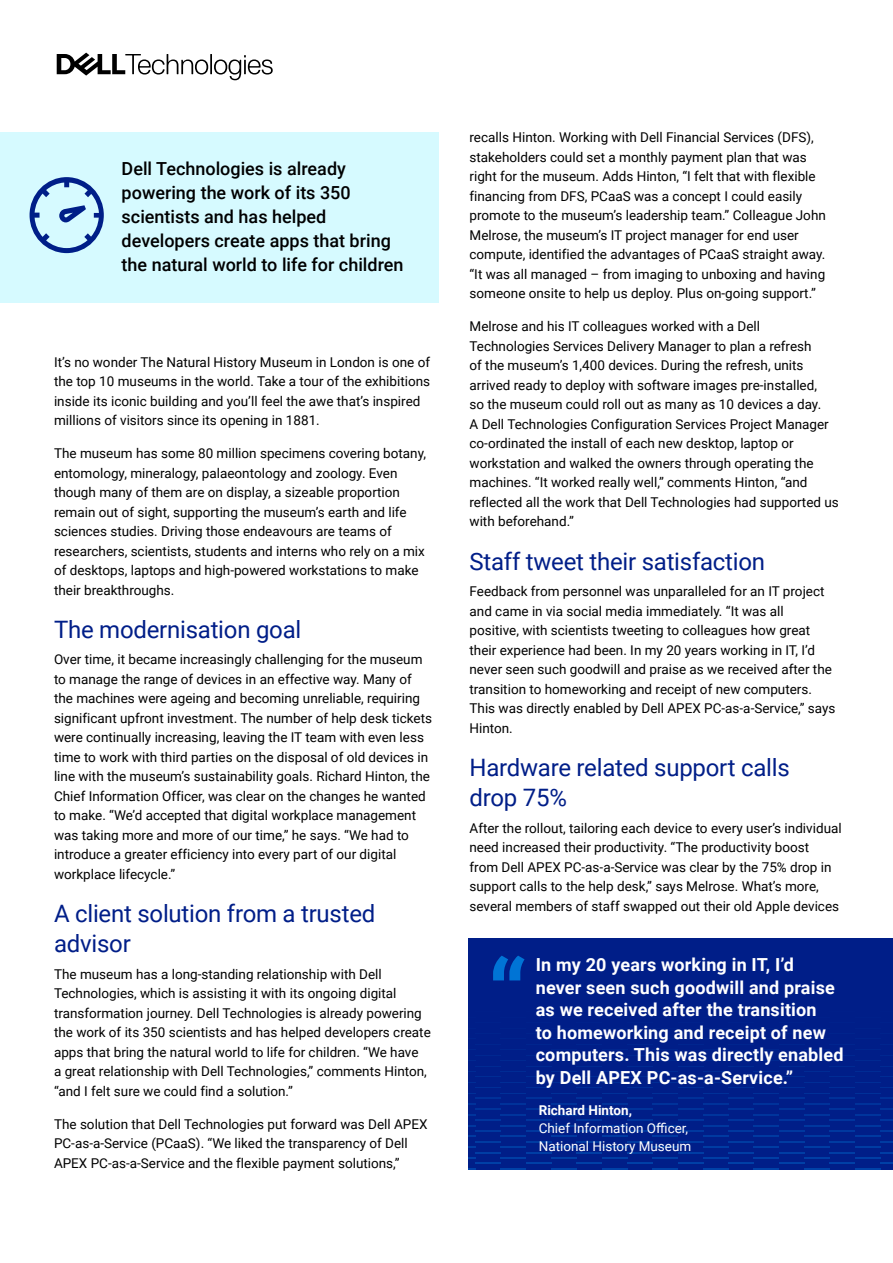
<style>
.page{position:relative;width:893px;height:1263px;background:#fff}
.page>*{position:absolute;margin:0;border:0;box-sizing:border-box;transform-origin:0 0}
.t1{font:24px/30px "Roboto";letter-spacing:-.01em;color:#001e88}
.t2{font:700 18px/22.5px "Roboto";letter-spacing:.01em;color:#fff}
.t3{font:500 18px/24px "Roboto";color:#000}
.t4{font:13.5px/19.5px "Roboto";color:#000}
.t5{font:13.5px/18px "Roboto";color:#fff}
.t6{font:700 13.5px "Roboto";color:#fff}
</style>
<div class="page">
<svg style="left:57px;top:53px;width:216px;height:27px"></svg>
<div style="left:0;top:132px;width:439px;height:171px;background:#d6faff"></div>
<svg style="left:30px;top:177px;width:74px;height:76px"></svg>
<div style="left:468px;top:939px;width:425px;height:231px;background:#001e88"></div>
<svg style="left:468px;top:1060px;width:425px;height:110px"></svg>
<svg style="left:493px;top:955px;width:32px;height:25px"></svg>
<h2 class="t3" style="left:122px;top:156px;width:283px">Dell Technologies is already powering the work of its 350 scientists and has helped developers create apps that bring the natural world to life for children</h2>
<p class="t4" style="left:54px;top:352px;width:378px">It’s no wonder The Natural History Museum in London is one of the top 10 museums in the world. Take a tour of the exhibitions inside its iconic building and you’ll feel the awe that’s inspired millions of visitors since its opening in 1881.</p>
<p class="t4" style="left:54px;top:443px;width:374px">The museum has some 80 million specimens covering botany, entomology, mineralogy, palaeontology and zoology. Even though many of them are on display, a sizeable proportion remain out of sight, supporting the museum’s earth and life sciences studies. Driving those endeavours are teams of researchers, scientists, students and interns who rely on a mix of desktops, laptops and high-powered workstations to make their breakthroughs.</p>
<h1 class="t1" style="left:54px;top:614px;width:249px">The modernisation goal</h1>
<p class="t4" style="left:54px;top:649px;width:380px">Over time, it became increasingly challenging for the museum to manage the range of devices in an effective way. Many of the machines were ageing and becoming unreliable, requiring significant upfront investment. The number of help desk tickets were continually increasing, leaving the IT team with even less time to work with third parties on the disposal of old devices in line with the museum’s sustainability goals. Richard Hinton, the Chief Information Officer, was clear on the changes he wanted to make. “We’d accepted that digital workplace management was taking more and more of our time,” he says. “We had to introduce a greater efficiency into every part of our digital workplace lifecycle.”</p>
<h1 class="t1" style="left:54px;top:898px;width:323px">A client solution from a trusted advisor</h1>
<p class="t4" style="left:54px;top:964px;width:378px">The museum has a long-standing relationship with Dell Technologies, which is assisting it with its ongoing digital transformation journey. Dell Technologies is already powering the work of its 350 scientists and has helped developers create apps that bring the natural world to life for children. “We have<br>a great relationship with Dell Technologies,” comments Hinton, “and I felt sure we could find a solution.”</p>
<p class="t4" style="left:54px;top:1113px;width:375px">The solution that Dell Technologies put forward was Dell APEX<br>PC-as-a-Service (PCaaS). “We liked the transparency of Dell<br>APEX PC-as-a-Service and the flexible payment solutions,”</p>
<p class="t4" style="left:470px;top:127px;width:358px">recalls Hinton. Working with Dell Financial Services (DFS), stakeholders could set a monthly payment plan that was right for the museum. Adds Hinton, “I felt that with flexible financing from DFS, PCaaS was a concept I could easily promote to the museum’s leadership team.” Colleague John Melrose, the museum’s IT project manager for end user compute, identified the advantages of PCaaS straight away. “It was all managed – from imaging to unboxing and having someone onsite to help us deploy. Plus on-going support.”</p>
<p class="t4" style="left:470px;top:316px;width:371px">Melrose and his IT colleagues worked with a Dell Technologies Services Delivery Manager to plan a refresh<br>of the museum’s 1,400 devices. During the refresh, units arrived ready to deploy with software images pre-installed,<br>so the museum could roll out as many as 10 devices a day.<br>A Dell Technologies Configuration Services Project Manager co-ordinated the install of each new desktop, laptop or workstation and walked the owners through operating the machines. “It worked really well,” comments Hinton, “and reflected all the work that Dell Technologies had supported us with beforehand.”</p>
<h1 class="t1" style="left:470px;top:546px;width:297px">Staff tweet their satisfaction</h1>
<p class="t4" style="left:470px;top:581px;width:367px">Feedback from personnel was unparalleled for an IT project and came in via social media immediately. “It was all positive, with scientists tweeting to colleagues how great their experience had been. In my 20 years working in IT, I’d never seen such goodwill and praise as we received after the transition to homeworking and receipt of new computers.<br>This was directly enabled by Dell APEX PC-as-a-Service,” says Hinton.</p>
<h1 class="t1" style="left:470px;top:752px;width:322px">Hardware related support calls drop 75%</h1>
<p class="t4" style="left:470px;top:817px;width:374px">After the rollout, tailoring each device to every user’s individual need increased their productivity. “The productivity boost<br>from Dell APEX PC-as-a-Service was clear by the 75% drop in support calls to the help desk,” says Melrose. What’s more, several members of staff swapped out their old Apple devices</p>
<h2 class="t2" style="left:536px;top:953px;width:309px">In my 20 years working in IT, I’d never seen such goodwill and praise as we received after the transition<br>to homeworking and receipt of new computers. This was directly enabled by Dell APEX PC-as-a-Service.”</h2>
<p class="t6" style="left:539px;top:1100px;width:95px">Richard Hinton,</p>
<p class="t5" style="left:539px;top:1118px;width:154px">Chief Information Officer,<br>National History Museum</p>
</div>
